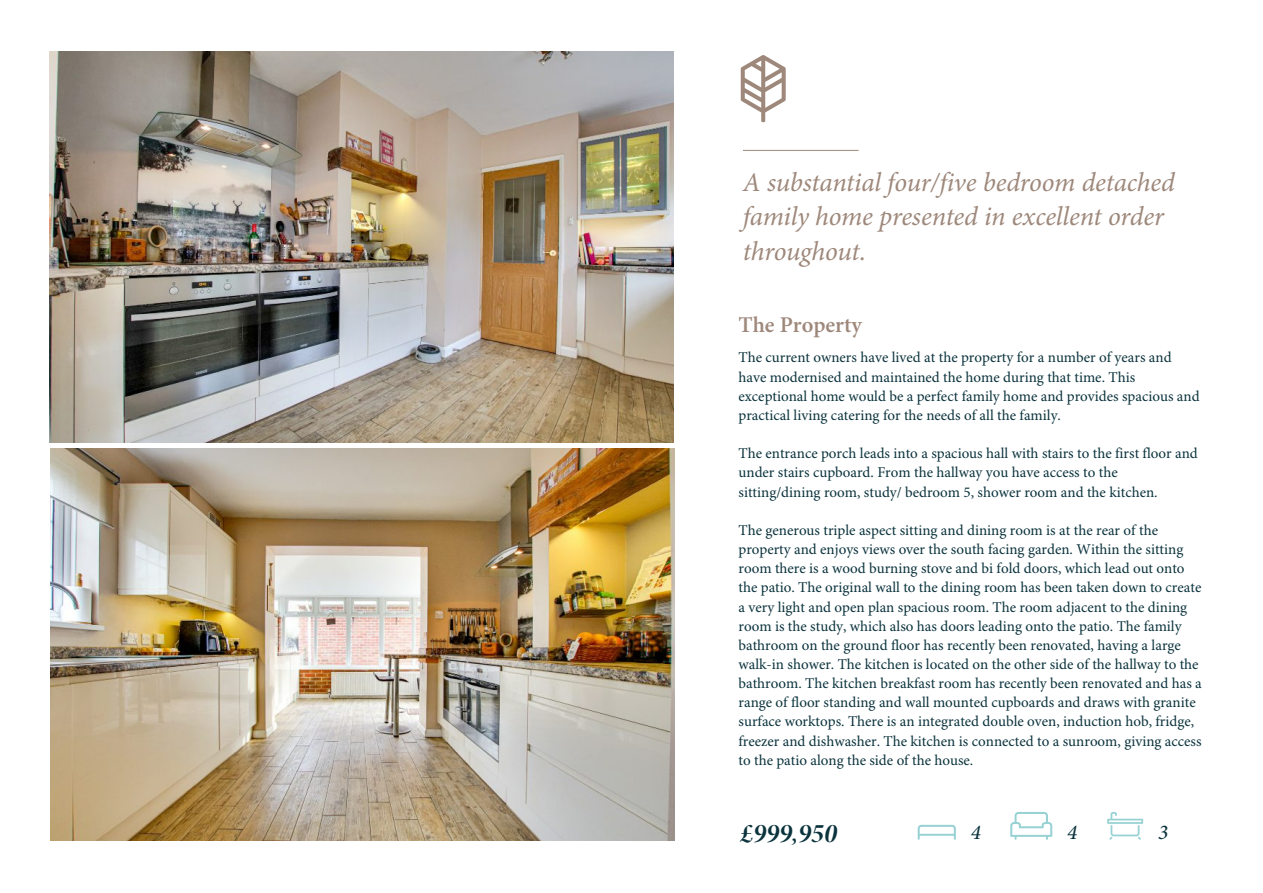
<style>
.page{position:relative;width:1263px;height:893px;background:#fff}
.page>*{position:absolute;margin:0;border:0;box-sizing:border-box;transform-origin:0 0}
.t1{font:italic 27px/34.5px "Minion Pro";letter-spacing:-.01em;color:#9e887b}
.t2{font:27px "Minion Pro Bold It Disp";color:#0b333d}
.t3{font:600 22.5px "Minion Pro";color:#9e887b}
.t4{font:italic 500 21px "Minion Pro";color:#0b333d}
.t5{font:15px/19.2px "Minion Pro";color:#0b333d}
</style>
<div class="page">
<hr style="left:743px;top:150px;width:116px;height:1px;background:#9e887b">
<svg style="left:741px;top:55px;width:45px;height:67px"></svg>
<img style="left:51px;top:448px;width:623px;height:392px">
<img style="left:49px;top:51px;width:624px;height:392px">
<svg style="left:1107px;top:812px;width:36px;height:28px"></svg>
<svg style="left:1010px;top:812px;width:42px;height:28px"></svg>
<svg style="left:918px;top:825px;width:38px;height:15px"></svg>
<hr style="left:919px;top:834px;width:36px;height:2px;background:#98d2d4">
<h1 class="t1" style="left:743px;top:167px;width:433px">A substantial four/five bedroom detached family home presented in excellent order throughout.</h1>
<h2 class="t3" style="left:738px;top:315px;width:125px">The Property</h2>
<p class="t5" style="left:738px;top:349px;width:463px">The current owners have lived at the property for a number of years and have modernised and maintained the home during that time. This exceptional home would be a perfect family home and provides spacious and practical living catering for the needs of all the family.</p>
<p class="t5" style="left:738px;top:445px;width:461px">The entrance porch leads into a spacious hall with stairs to the first floor and under stairs cupboard. From the hallway you have access to the sitting/dining room, study/ bedroom 5, shower room and the kitchen.</p>
<p class="t5" style="left:738px;top:522px;width:465px">The generous triple aspect sitting and dining room is at the rear of the property and enjoys views over the south facing garden. Within the sitting room there is a wood burning stove and bi fold doors, which lead out onto the patio. The original wall to the dining room has been taken down to create a very light and open plan spacious room. The room adjacent to the dining room is the study, which also has doors leading onto the patio. The family bathroom on the ground floor has recently been renovated, having a large walk-in shower. The kitchen is located on the other side of the hallway to the bathroom. The kitchen breakfast room has recently been renovated and has a range of floor standing and wall mounted cupboards and draws with granite surface worktops. There is an integrated double oven, induction hob, fridge, freezer and dishwasher. The kitchen is connected to a sunroom, giving access to the patio along the side of the house.</p>
<h1 class="t2" style="left:740px;top:822px;width:98px">£999,950</h1>
<h3 class="t4" style="left:971px;top:824px;width:12px">4</h3>
<h3 class="t4" style="left:1067px;top:824px;width:12px">4</h3>
<h3 class="t4" style="left:1158px;top:824px;width:12px">3</h3>
</div>
